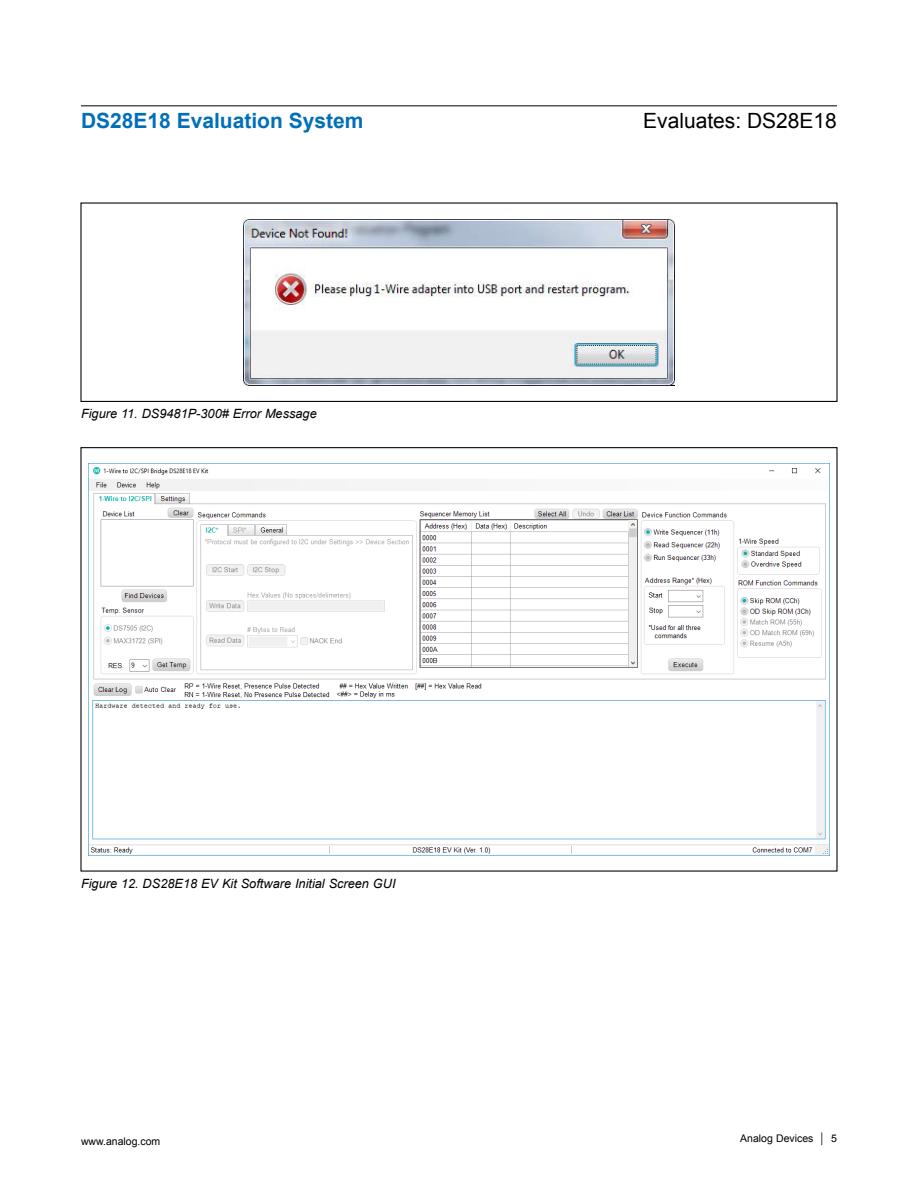
<style>
.page{position:relative;width:918px;height:1188px;background:#fff}
.page>*{position:absolute;margin:0;border:0;box-sizing:border-box;transform-origin:0 0}
.t1{font:700 21px "Arial";color:#006fb9}
.t2{font:21px "Arial";color:#000}
.t3{font:italic 12.75px "Arial";color:#000}
.t4{font:10.5px "Arial";color:#000}
</style>
<div class="page">
<hr style="left:81px;top:105px;width:756px;height:1px;background:#000">
<img style="left:243px;top:219px;width:432px;height:166px">
<div style="left:80px;top:202px;width:758px;height:200px;border:1px solid #000"></div>
<img style="left:89px;top:463px;width:740px;height:392px">
<h1 class="t1" style="left:81px;top:107px;width:284px">DS28E18 Evaluation System</h1>
<h1 class="t2" style="left:643px;top:107px;width:195px">Evaluates: DS28E18</h1>
<p class="t3" style="left:81px;top:405px;width:237px">Figure 11. DS9481P-300# Error Message</p>
<p class="t3" style="left:81px;top:875px;width:316px">Figure 12. DS28E18 EV Kit Software Initial Screen GUI</p>
<p class="t4" style="left:81px;top:1134px;width:81px">www.analog.com</p>
<p class="t4" style="left:740px;top:1131px;width:98px">Analog Devices │ 5</p>
</div>
